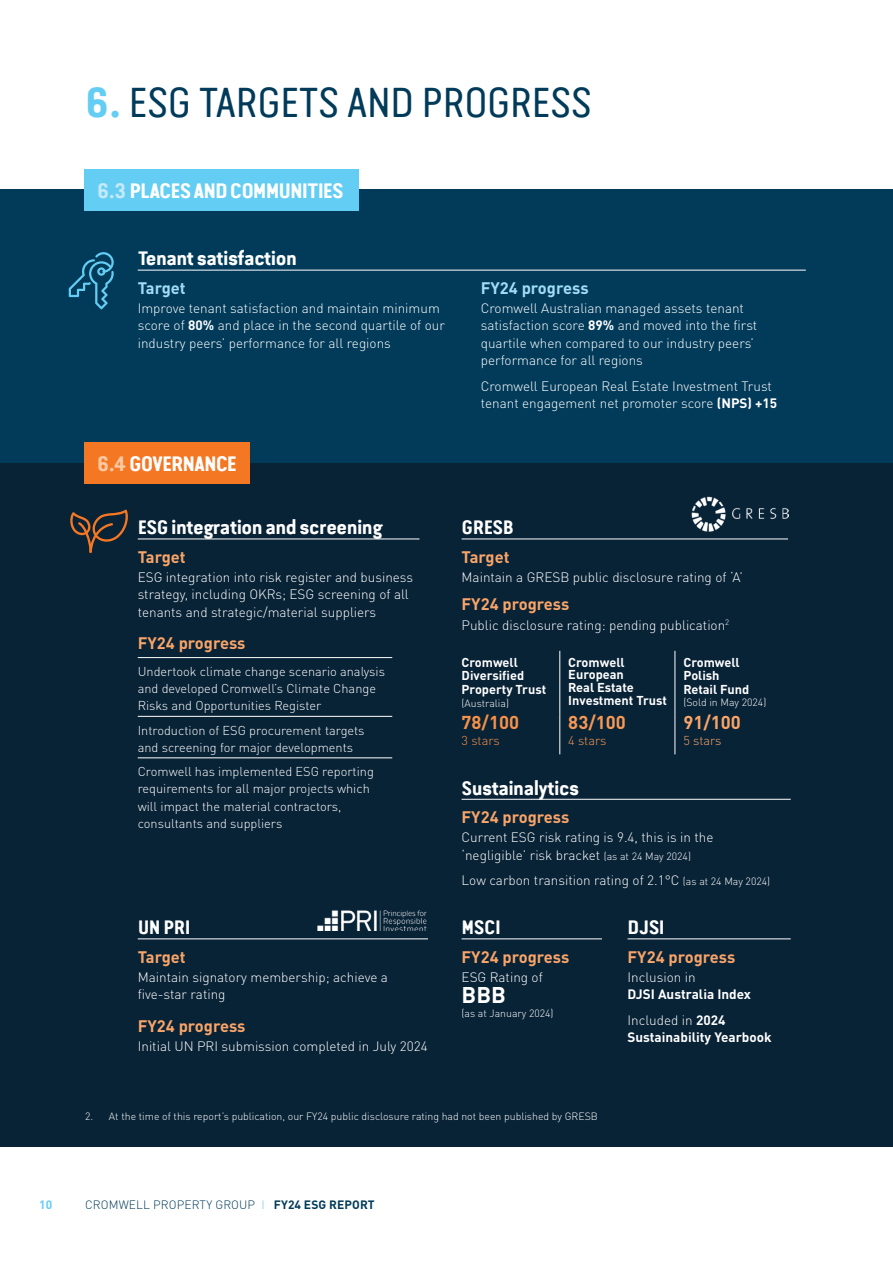
<style>
.page{position:relative;width:893px;height:1263px;background:#fff}
.page>*{position:absolute;margin:0;border:0;box-sizing:border-box;transform-origin:0 0}
.t1{font:42px "Van Condensed Pro";letter-spacing:-.01em;color:#023b5a}
.t2{font:700 22.5px "DINOT";color:#fff}
.t3{font:700 21px "Van Condensed Pro";letter-spacing:-.05em;color:#fff}
.t4{font:700 19.5px "Van Condensed Pro";letter-spacing:-.03em;color:#fff}
.t5{font:700 18.45px "DINOT";color:#f69149}
.t6{font:700 18.45px "DINOT";color:#f79955}
.t7{font:700 18.45px "DINOT";color:#f9a569}
.t8{font:700 16.5px "DINOT";color:#f9a569}
.t9{font:700 16.5px "DINOT";color:#a0ddf7}
.t10{font:300 13.5px/17.2px "DINOT";color:#fff}
.t11{font:700 13.5px/25.8px "DINOT";color:#fff}
.t12{font:300 12.75px/17.2px "DINOT";color:#fff}
.t13{font:700 12.75px/13.5px "DINOT";color:#fff}
.t14{font:300 12.75px "DINOT";letter-spacing:-.01em;color:#f69149}
.t15{font:300 12.75px "DINOT";letter-spacing:-.01em;color:#f79955}
.t16{font:300 12.75px "DINOT";letter-spacing:-.01em;color:#f9a569}
.t17{font:300 12px "DINOT";letter-spacing:.01em;color:#023b5a}
.t18{font:700 12px "DINOT";color:#63cdf3}
.t19{font:300 10.5px "DINOT";color:#fff}
.s1{font-weight:700;color:#63cdf3}
.s2{color:#c4e9f9}
.s3{font-weight:700}
.s4{color:#fcc9a3}
.s5{font-size:10.5px}
.s6{font-weight:300}
.s7{color:#63cdf3}
</style>
<div class="page">
<div style="left:0;top:190px;width:893px;height:273px;background:#023b5a"></div>
<div style="left:0;top:463px;width:893px;height:684px;background:#082236"></div>
<hr style="left:138px;top:270px;width:668px;height:1px;background:#fff">
<hr style="left:138px;top:539px;width:281px;height:1px;background:#fff">
<hr style="left:138px;top:657px;width:254px;height:1px;background:#fff">
<hr style="left:138px;top:716px;width:254px;height:1px;background:#fff">
<hr style="left:138px;top:757px;width:254px;height:1px;background:#fff">
<img style="left:317px;top:910px;width:110px;height:21px">
<hr style="left:138px;top:938px;width:290px;height:1px;background:#fff">
<hr style="left:462px;top:539px;width:326px;height:1px;background:#fff">
<div style="left:84px;top:169px;width:274px;height:41px;background:#63cdf3"></div>
<div style="left:84px;top:442px;width:166px;height:42px;background:#f47724"></div>
<svg style="left:70px;top:510px;width:58px;height:43px"></svg>
<svg style="left:69px;top:252px;width:45px;height:57px"></svg>
<hr style="left:560px;top:651px;width:1px;height:64px;background:#fff">
<hr style="left:675px;top:651px;width:1px;height:64px;background:#fff">
<hr style="left:560px;top:715px;width:1px;height:39px;background:#fff">
<hr style="left:675px;top:715px;width:1px;height:39px;background:#fff">
<hr style="left:462px;top:799px;width:329px;height:1px;background:#fff">
<hr style="left:462px;top:938px;width:140px;height:1px;background:#fff">
<hr style="left:627px;top:938px;width:164px;height:1px;background:#fff">
<img style="left:692px;top:497px;width:96px;height:34px">
<h1 class="t1" style="left:85px;top:73px;width:509px"><span class="s1">6.</span> ESG TARGETS AND PROGRESS</h1>
<h3 class="t3" style="left:97px;top:175px;width:248px"><span class="s2">6.3</span> PLACES AND COMMUNITIES</h3>
<h3 class="t4" style="left:138px;top:244px;width:161px">Tenant satisfaction</h3>
<p class="t9" style="left:138px;top:277px;width:49px">Target</p>
<p class="t10" style="left:138px;top:300px;width:309px">Improve tenant satisfaction and maintain minimum score of <span class="s3">80%</span> and place in the second quartile of our industry peers’ performance for all regions</p>
<h3 class="t3" style="left:97px;top:448px;width:141px"><span class="s4">6.4</span> GOVERNANCE</h3>
<p class="t9" style="left:481px;top:277px;width:109px">FY24 progress</p>
<p class="t10" style="left:481px;top:300px;width:278px">Cromwell Australian managed assets tenant satisfaction score <span class="s3">89%</span> and moved into the first quartile when compared to our industry peers’ performance for all regions</p>
<p class="t10" style="left:481px;top:377px;width:298px">Cromwell European Real Estate Investment Trust tenant engagement net promoter score <span class="s3">(NPS) +15</span></p>
<h3 class="t4" style="left:138px;top:513px;width:246px">ESG integration and screening</h3>
<p class="t8" style="left:138px;top:546px;width:49px">Target</p>
<p class="t10" style="left:138px;top:568px;width:277px">ESG integration into risk register and business strategy, including OKRs; ESG screening of all tenants and strategic/material suppliers</p>
<p class="t8" style="left:138px;top:632px;width:109px">FY24 progress</p>
<p class="t12" style="left:138px;top:662px;width:249px">Undertook climate change scenario analysis and developed Cromwell’s Climate Change<br>Risks and Opportunities Register</p>
<p class="t12" style="left:138px;top:721px;width:228px">Introduction of ESG procurement targets and screening for major developments</p>
<p class="t12" style="left:138px;top:763px;width:238px">Cromwell has implemented ESG reporting requirements for all major projects which will impact the material contractors, consultants and suppliers</p>
<h3 class="t4" style="left:138px;top:913px;width:54px">UN PRI</h3>
<p class="t8" style="left:138px;top:946px;width:49px">Target</p>
<p class="t10" style="left:138px;top:968px;width:252px">Maintain signatory membership; achieve a five-star rating</p>
<p class="t8" style="left:138px;top:1015px;width:109px">FY24 progress</p>
<p class="t10" style="left:138px;top:1037px;width:291px">Initial UN PRI submission completed in July 2024</p>
<h3 class="t4" style="left:462px;top:513px;width:54px">GRESB</h3>
<p class="t8" style="left:462px;top:546px;width:49px">Target</p>
<p class="t10" style="left:462px;top:568px;width:283px">Maintain a GRESB public disclosure rating of ‘A’</p>
<p class="t8" style="left:462px;top:594px;width:109px">FY24 progress</p>
<p class="t10" style="left:462px;top:616px;width:269px">Public disclosure rating: pending publication<sup>2</sup></p>
<p class="t13" style="left:462px;top:655px;width:86px">Cromwell<br>Diversified<br>Property Trust</p>
<p class="t19" style="left:462px;top:697px;width:49px">(Australia)</p>
<h3 class="t5" style="left:462px;top:710px;width:59px">78/100</h3>
<p class="t14" style="left:462px;top:733px;width:40px">3 stars</p>
<p class="t13" style="left:568px;top:655px;width:100px;line-height:12.9px">Cromwell<br>European<br>Real Estate<br>Investment Trust</p>
<p class="t13" style="left:683px;top:655px;width:67px">Cromwell<br>Polish<br>Retail Fund</p>
<p class="t19" style="left:683px;top:696px;width:84px">(Sold in May 2024)</p>
<h3 class="t6" style="left:568px;top:710px;width:59px">83/100</h3>
<p class="t15" style="left:568px;top:733px;width:40px">4 stars</p>
<h3 class="t7" style="left:683px;top:710px;width:59px">91/100</h3>
<p class="t16" style="left:683px;top:733px;width:40px">5 stars</p>
<h3 class="t4" style="left:462px;top:773px;width:119px">Sustainalytics</h3>
<p class="t8" style="left:462px;top:806px;width:109px">FY24 progress</p>
<p class="t10" style="left:462px;top:829px;width:253px">Current ESG risk rating is 9.4, this is in the ‘negligible’ risk bracket <span class="s5">(as at 24 May 2024)</span></p>
<p class="t10" style="left:462px;top:872px;width:310px">Low carbon transition rating of 2.1°C <span class="s5">(as at 24 May 2024)</span></p>
<h3 class="t4" style="left:462px;top:913px;width:41px">MSCI</h3>
<p class="t8" style="left:462px;top:946px;width:109px">FY24 progress</p>
<p class="t10" style="left:462px;top:968px;width:83px">ESG Rating of</p>
<h2 class="t2" style="left:462px;top:980px;width:46px">BBB</h2>
<p class="t19" style="left:462px;top:1006px;width:93px">(as at January 2024)</p>
<h3 class="t4" style="left:627px;top:913px;width:39px">DJSI</h3>
<p class="t8" style="left:627px;top:946px;width:109px">FY24 progress</p>
<p class="t10" style="left:627px;top:968px;width:70px">Inclusion in</p>
<p class="t11" style="left:627px;top:981px;width:125px">DJSI Australia Index<br><span class="s6">Included in</span> 2024</p>
<p class="t11" style="left:627px;top:1024px;width:146px">Sustainability Yearbook</p>
<p class="t19" style="left:85px;top:1109px;width:514px">2. At the time of this report’s publication, our FY24 public disclosure rating had not been published by GRESB</p>
<p class="t18" style="left:39px;top:1197px;width:15px">10</p>
<p class="t17" style="left:85px;top:1198px;width:291px">CROMWELL PROPERTY GROUP <span class="s7">I</span> <span class="s3">FY24 ESG REPORT</span></p>
</div>
